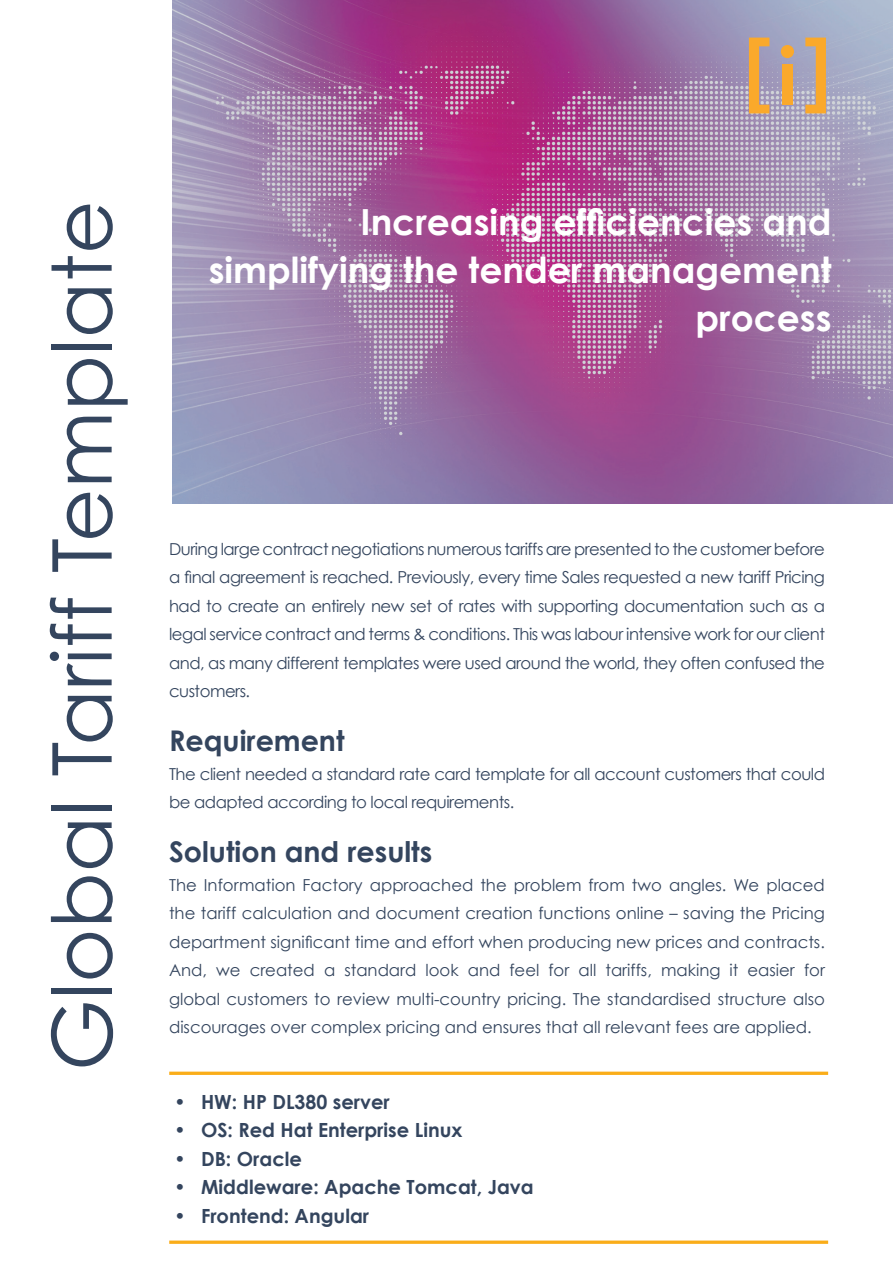
<style>
.page{position:relative;width:893px;height:1263px;background:#fff}
.page>*{position:absolute;margin:0;border:0;box-sizing:border-box;transform-origin:0 0}
.t1{font:82.5px "Century Gothic";color:#34455e}
.t2{font:700 36px/48px "Century Gothic";color:#fff;text-align:right}
.t3{font:700 28.5px "Century Gothic";color:#34455e}
.t4{font:700 19.5px "Century Gothic";color:#34455e}
.t5{font:16.5px/28.5px "Century Gothic";letter-spacing:-.03em;color:#34455e;text-align:justify}
</style>
<div class="page">
<svg style="left:172px;top:0;width:721px;height:503px;background:#a170a3"></svg>
<svg style="left:749px;top:38px;width:77px;height:75px;background:#c9a581"></svg>
<svg style="left:169px;top:1240px;width:659px;height:4px;background:#faba40"></svg>
<svg style="left:169px;top:1071px;width:659px;height:4px;background:#fabb40"></svg>
<h1 class="t1" style="left:32px;top:1071px;width:872px;rotate:-90deg">Global Tariff Template</h1>
<h2 class="t2" style="left:209px;top:197px;width:624px">Increasing efficiencies and simplifying the tender management process</h2>
<p class="t5" style="left:169px;top:534px;width:657px">During large contract negotiations numerous tariffs are presented to the customer before a final agreement is reached. Previously, every time Sales requested a new tariff Pricing had to create an entirely new set of rates with supporting documentation such as a legal service contract and terms &amp; conditions. This was labour intensive work for our client and, as many different templates were used around the world, they often confused the customers.</p>
<h3 class="t3" style="left:169px;top:723px;width:177px">Requirement</h3>
<p class="t5" style="left:169px;top:759px;width:657px">The client needed a standard rate card template for all account customers that could be adapted according to local requirements.</p>
<h3 class="t3" style="left:169px;top:834px;width:265px">Solution and results</h3>
<p class="t5" style="left:169px;top:870px;width:657px">The Information Factory approached the problem from two angles. We placed the tariff calculation and document creation functions online – saving the Pricing department significant time and effort when producing new prices and contracts.<br>And, we created a standard look and feel for all tariffs, making it easier for global customers to review multi-country pricing. The standardised structure also discourages over complex pricing and ensures that all relevant fees are applied.</p>
<p class="t4" style="left:174px;top:1089px;width:217px">• HW: HP DL380 server</p>
<p class="t4" style="left:174px;top:1118px;width:290px">• OS: Red Hat Enterprise Linux</p>
<p class="t4" style="left:174px;top:1146px;width:130px">• DB: Oracle</p>
<p class="t4" style="left:174px;top:1175px;width:361px">• Middleware: Apache Tomcat, Java</p>
<p class="t4" style="left:174px;top:1203px;width:197px">• Frontend: Angular</p>
</div>
